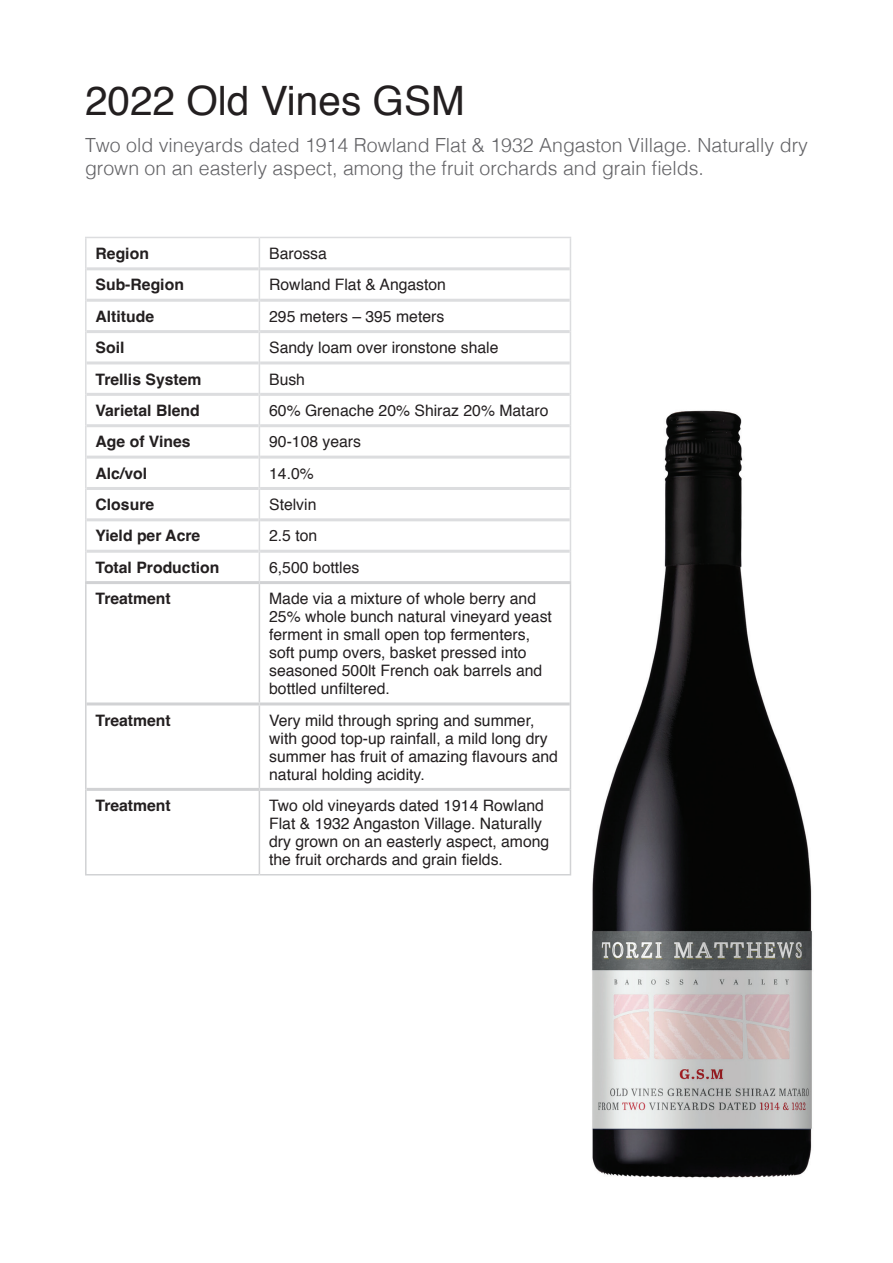
<style>
.page{position:relative;width:893px;height:1263px;background:#fff}
.page>*{position:absolute;margin:0;border:0;box-sizing:border-box;transform-origin:0 0}
.t1{font:40.5px "Helvetica";color:#231f20}
.t2{font:300 19.5px/23.4px "Helvetica";color:#636366}
.t3{font:15.75px/18px "Helvetica";color:#231f20}
.t4{font:700 15.75px "Helvetica";color:#231f20}
</style>
<div class="page">
<hr style="left:87px;top:267px;width:172px;height:3px;background:#dcdddf">
<hr style="left:260px;top:267px;width:310px;height:3px;background:#dcdddf">
<hr style="left:87px;top:299px;width:172px;height:3px;background:#dcdddf">
<hr style="left:260px;top:299px;width:310px;height:3px;background:#dcdddf">
<hr style="left:87px;top:330px;width:172px;height:3px;background:#dcdddf">
<hr style="left:260px;top:330px;width:310px;height:3px;background:#dcdddf">
<hr style="left:87px;top:361px;width:172px;height:3px;background:#dcdddf">
<hr style="left:260px;top:361px;width:310px;height:3px;background:#dcdddf">
<hr style="left:87px;top:393px;width:172px;height:3px;background:#dcdddf">
<hr style="left:260px;top:393px;width:310px;height:3px;background:#dcdddf">
<hr style="left:87px;top:424px;width:172px;height:3px;background:#dcdddf">
<hr style="left:260px;top:424px;width:310px;height:3px;background:#dcdddf">
<hr style="left:87px;top:456px;width:172px;height:3px;background:#dcdddf">
<hr style="left:260px;top:456px;width:310px;height:3px;background:#dcdddf">
<hr style="left:87px;top:487px;width:172px;height:3px;background:#dcdddf">
<hr style="left:260px;top:487px;width:310px;height:3px;background:#dcdddf">
<hr style="left:87px;top:518px;width:172px;height:3px;background:#dcdddf">
<hr style="left:260px;top:518px;width:310px;height:3px;background:#dcdddf">
<hr style="left:87px;top:550px;width:172px;height:3px;background:#dcdddf">
<hr style="left:260px;top:550px;width:310px;height:3px;background:#dcdddf">
<hr style="left:85px;top:237px;width:174px;height:1px;background:#dcdddf">
<hr style="left:85px;top:238px;width:2px;height:31px;background:#dcdddf">
<hr style="left:259px;top:237px;width:312px;height:1px;background:#dcdddf">
<hr style="left:259px;top:238px;width:1px;height:31px;background:#dcdddf">
<hr style="left:570px;top:238px;width:1px;height:31px;background:#dcdddf">
<hr style="left:85px;top:269px;width:2px;height:31px;background:#dcdddf">
<hr style="left:259px;top:269px;width:1px;height:31px;background:#dcdddf">
<hr style="left:570px;top:269px;width:1px;height:31px;background:#dcdddf">
<hr style="left:85px;top:300px;width:2px;height:32px;background:#dcdddf">
<hr style="left:259px;top:300px;width:1px;height:32px;background:#dcdddf">
<hr style="left:570px;top:300px;width:1px;height:32px;background:#dcdddf">
<hr style="left:85px;top:332px;width:2px;height:31px;background:#dcdddf">
<hr style="left:259px;top:332px;width:1px;height:31px;background:#dcdddf">
<hr style="left:570px;top:332px;width:1px;height:31px;background:#dcdddf">
<hr style="left:85px;top:363px;width:2px;height:31px;background:#dcdddf">
<hr style="left:259px;top:363px;width:1px;height:31px;background:#dcdddf">
<hr style="left:570px;top:363px;width:1px;height:31px;background:#dcdddf">
<hr style="left:85px;top:394px;width:2px;height:32px;background:#dcdddf">
<hr style="left:259px;top:394px;width:1px;height:32px;background:#dcdddf">
<hr style="left:570px;top:394px;width:1px;height:32px;background:#dcdddf">
<hr style="left:85px;top:426px;width:2px;height:31px;background:#dcdddf">
<hr style="left:259px;top:426px;width:1px;height:31px;background:#dcdddf">
<hr style="left:570px;top:426px;width:1px;height:31px;background:#dcdddf">
<hr style="left:85px;top:457px;width:2px;height:31px;background:#dcdddf">
<hr style="left:259px;top:457px;width:1px;height:31px;background:#dcdddf">
<hr style="left:570px;top:457px;width:1px;height:31px;background:#dcdddf">
<hr style="left:85px;top:488px;width:2px;height:32px;background:#dcdddf">
<hr style="left:259px;top:488px;width:1px;height:32px;background:#dcdddf">
<hr style="left:570px;top:488px;width:1px;height:32px;background:#dcdddf">
<hr style="left:85px;top:520px;width:2px;height:31px;background:#dcdddf">
<hr style="left:259px;top:520px;width:1px;height:31px;background:#dcdddf">
<hr style="left:570px;top:520px;width:1px;height:31px;background:#dcdddf">
<hr style="left:85px;top:551px;width:2px;height:30px;background:#dcdddf">
<hr style="left:259px;top:551px;width:1px;height:30px;background:#dcdddf">
<hr style="left:570px;top:551px;width:1px;height:30px;background:#dcdddf">
<hr style="left:85px;top:581px;width:174px;height:3px;background:#d1d2d4">
<hr style="left:259px;top:581px;width:312px;height:3px;background:#d1d2d4">
<hr style="left:87px;top:702px;width:172px;height:3px;background:#d1d2d4">
<hr style="left:259px;top:702px;width:311px;height:3px;background:#d1d2d4">
<hr style="left:87px;top:788px;width:172px;height:3px;background:#d1d2d4">
<hr style="left:259px;top:788px;width:311px;height:3px;background:#d1d2d4">
<hr style="left:85px;top:584px;width:2px;height:120px;background:#d1d2d4">
<hr style="left:570px;top:584px;width:1px;height:120px;background:#d1d2d4">
<hr style="left:85px;top:704px;width:2px;height:85px;background:#d1d2d4">
<hr style="left:570px;top:704px;width:1px;height:85px;background:#d1d2d4">
<hr style="left:85px;top:789px;width:2px;height:85px;background:#d1d2d4">
<hr style="left:570px;top:789px;width:1px;height:85px;background:#d1d2d4">
<hr style="left:85px;top:874px;width:174px;height:1px;background:#d1d2d4">
<hr style="left:259px;top:874px;width:312px;height:1px;background:#d1d2d4">
<hr style="left:259px;top:584px;width:1px;height:118px;background:#d1d2d4">
<hr style="left:259px;top:705px;width:1px;height:83px;background:#d1d2d4">
<hr style="left:259px;top:791px;width:1px;height:83px;background:#d1d2d4">
<img style="left:592px;top:410px;width:220px;height:768px">
<h1 class="t1" style="left:85px;top:70px;width:381px">2022 Old Vines GSM</h1>
<p class="t2" style="left:85px;top:132px;width:724px">Two old vineyards dated 1914 Rowland Flat &amp; 1932 Angaston Village. Naturally dry grown on an easterly aspect, among the fruit orchards and grain fields.</p>
<p class="t4" style="left:96px;top:244px;width:55px">Region</p>
<p class="t3" style="left:269px;top:245px;width:59px">Barossa</p>
<p class="t4" style="left:96px;top:275px;width:90px">Sub-Region</p>
<p class="t3" style="left:269px;top:276px;width:178px">Rowland Flat &amp; Angaston</p>
<p class="t4" style="left:96px;top:307px;width:60px">Altitude</p>
<p class="t3" style="left:269px;top:308px;width:177px">295 meters – 395 meters</p>
<p class="t4" style="left:96px;top:338px;width:30px">Soil</p>
<p class="t3" style="left:269px;top:339px;width:231px">Sandy loam over ironstone shale</p>
<p class="t4" style="left:96px;top:369px;width:107px">Trellis System</p>
<p class="t3" style="left:269px;top:370px;width:37px">Bush</p>
<p class="t4" style="left:96px;top:401px;width:106px">Varietal Blend</p>
<p class="t3" style="left:269px;top:402px;width:281px">60% Grenache 20% Shiraz 20% Mataro</p>
<p class="t4" style="left:96px;top:432px;width:97px">Age of Vines</p>
<p class="t3" style="left:269px;top:433px;width:93px">90-108 years</p>
<p class="t4" style="left:96px;top:464px;width:53px">Alc/vol</p>
<p class="t3" style="left:269px;top:465px;width:46px">14.0%</p>
<p class="t4" style="left:96px;top:495px;width:60px">Closure</p>
<p class="t3" style="left:269px;top:496px;width:49px">Stelvin</p>
<p class="t4" style="left:96px;top:526px;width:106px">Yield per Acre</p>
<p class="t3" style="left:269px;top:527px;width:50px">2.5 ton</p>
<p class="t4" style="left:96px;top:558px;width:125px">Total Production</p>
<p class="t3" style="left:269px;top:559px;width:92px">6,500 bottles</p>
<p class="t4" style="left:96px;top:589px;width:77px">Treatment</p>
<p class="t3" style="left:269px;top:590px;width:284px">Made via a mixture of whole berry and 25% whole bunch natural vineyard yeast ferment in small open top fermenters, soft pump overs, basket pressed into seasoned 500lt French oak barrels and bottled unfiltered.</p>
<p class="t4" style="left:96px;top:710px;width:77px">Treatment</p>
<p class="t3" style="left:269px;top:711px;width:290px">Very mild through spring and summer, with good top-up rainfall, a mild long dry summer has fruit of amazing flavours and natural holding acidity.</p>
<p class="t4" style="left:96px;top:796px;width:77px">Treatment</p>
<p class="t3" style="left:269px;top:797px;width:282px">Two old vineyards dated 1914 Rowland Flat &amp; 1932 Angaston Village. Naturally dry grown on an easterly aspect, among the fruit orchards and grain fields.</p>
</div>
